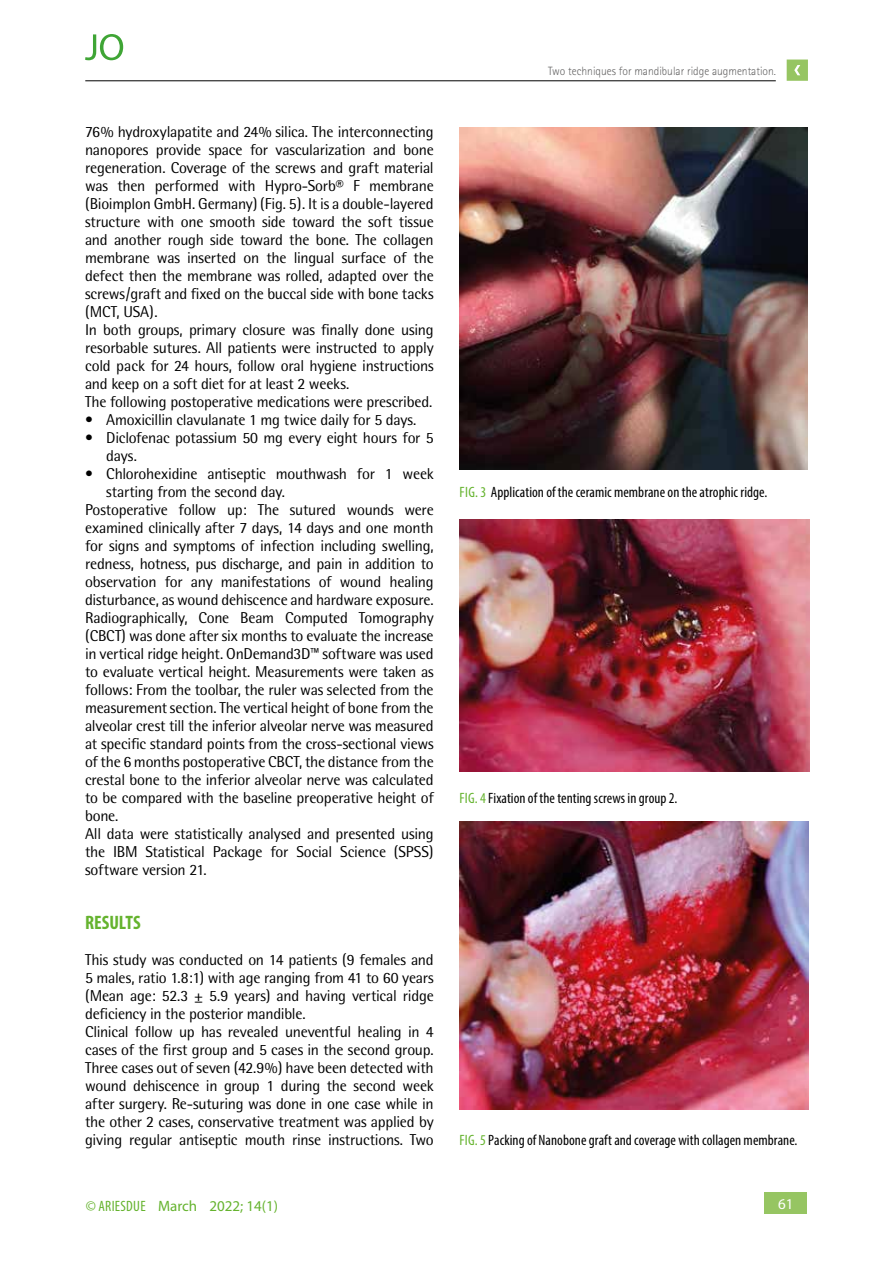
<style>
.page{position:relative;width:893px;height:1263px;background:#fff}
.page>*{position:absolute;margin:0;border:0;box-sizing:border-box;transform-origin:0 0}
.t1{font:700 condensed 19.5px "Myriad Pro";letter-spacing:-.005em;color:#65b32e}
.t2{font:15.75px/18px "Rotis Semi Sans";letter-spacing:-.015em;color:#000}
.t3{font:condensed 15px "Myriad Pro";letter-spacing:.005em;color:#000}
.t4{font:15px "Myriad Pro";color:#65b32e}
.t5{font:15px "Myriad Pro";color:#fff}
.t6{font:300 12px "Rotis Sans Serif";color:#646363;scale:.96 1}
.s1{font-stretch:condensed}
.s2{color:#65b32e}
</style>
<div class="page">
<div style="left:765px;top:1193px;width:42px;height:21px;background:#96c562"></div>
<svg style="left:787px;top:60px;width:21px;height:21px"></svg>
<hr style="left:85px;top:81px;width:691px;height:1px;background:#000">
<svg style="left:85px;top:34px;width:38px;height:26px"></svg>
<img style="left:459px;top:128px;width:349px;height:342px">
<img style="left:459px;top:519px;width:350px;height:252px">
<img style="left:459px;top:821px;width:350px;height:288px">
<p class="t2" style="left:85px;top:123px;width:350px">76% hydroxylapatite and 24% silica. The interconnecting nanopores provide space for vascularization and bone regeneration. Coverage of the screws and graft material was then performed with Hypro-Sorb® F membrane (Bioimplon GmbH. Germany) (Fig. 5). It is a double-layered structure with one smooth side toward the soft tissue and another rough side toward the bone. The collagen membrane was inserted on the lingual surface of the defect then the membrane was rolled, adapted over the screws/graft and fixed on the buccal side with bone tacks (MCT, USA).<br>In both groups, primary closure was finally done using resorbable sutures. All patients were instructed to apply cold pack for 24 hours, follow oral hygiene instructions and keep on a soft diet for at least 2 weeks.<br>The following postoperative medications were prescribed.</p>
<p class="t2" style="left:85px;top:411px;width:333px">• Amoxicillin clavulanate 1 mg twice daily for 5 days.</p>
<p class="t2" style="left:106px;top:429px;width:329px;text-indent:-21px">• Diclofenac potassium 50 mg every eight hours for 5 days.</p>
<p class="t2" style="left:85px;top:465px;width:350px">• Chlorohexidine antiseptic mouthwash for 1 week</p>
<p class="t2" style="left:106px;top:483px;width:180px">starting from the second day.</p>
<p class="t2" style="left:85px;top:501px;width:350px">Postoperative follow up: The sutured wounds were</p>
<p class="t2" style="left:85px;top:519px;width:350px">examined clinically after 7 days, 14 days and one month</p>
<p class="t2" style="left:85px;top:537px;width:350px">for signs and symptoms of infection including swelling,</p>
<p class="t2" style="left:85px;top:555px;width:350px">redness, hotness, pus discharge, and pain in addition to</p>
<p class="t2" style="left:85px;top:573px;width:350px">observation for any manifestations of wound healing</p>
<p class="t2" style="left:85px;top:591px;width:350px">disturbance, as wound dehiscence and hardware exposure.</p>
<p class="t2" style="left:85px;top:609px;width:350px">Radiographically, Cone Beam Computed Tomography</p>
<p class="t2" style="left:85px;top:627px;width:350px">(CBCT) was done after six months to evaluate the increase</p>
<p class="t2" style="left:85px;top:645px;width:350px">in vertical ridge height. OnDemand3D™ software was used</p>
<p class="t2" style="left:85px;top:663px;width:350px">to evaluate vertical height. Measurements were taken as</p>
<p class="t2" style="left:85px;top:681px;width:350px">follows: From the toolbar, the ruler was selected from the</p>
<p class="t2" style="left:85px;top:699px;width:350px">measurement section. The vertical height of bone from the</p>
<p class="t2" style="left:85px;top:717px;width:350px">alveolar crest till the inferior alveolar nerve was measured</p>
<p class="t2" style="left:85px;top:735px;width:350px">at specific standard points from the cross-sectional views</p>
<p class="t2" style="left:85px;top:753px;width:350px">of the 6 months postoperative CBCT, the distance from the</p>
<p class="t2" style="left:85px;top:771px;width:350px">crestal bone to the inferior alveolar nerve was calculated</p>
<p class="t2" style="left:85px;top:789px;width:350px">to be compared with the baseline preoperative height of</p>
<p class="t2" style="left:85px;top:807px;width:35px">bone.</p>
<p class="t2" style="left:85px;top:825px;width:350px">All data were statistically analysed and presented using</p>
<p class="t2" style="left:85px;top:843px;width:350px">the IBM Statistical Package for Social Science (SPSS)</p>
<p class="t2" style="left:85px;top:861px;width:123px">software version 21.</p>
<p class="t1" style="left:85px;top:910px;width:57px">RESULTS</p>
<p class="t2" style="left:85px;top:951px;width:350px">This study was conducted on 14 patients (9 females and 5 males, ratio 1.8:1) with age ranging from 41 to 60 years (Mean age: 52.3 ± 5.9 years) and having vertical ridge deficiency in the posterior mandible.<br>Clinical follow up has revealed uneventful healing in 4 cases of the first group and 5 cases in the second group.<br>Three cases out of seven (42.9%) have been detected with wound dehiscence in group 1 during the second week after surgery. Re-suturing was done in one case while in the other 2 cases, conservative treatment was applied by giving regular antiseptic mouth rinse instructions. Two</p>
<p class="t4" style="left:86px;top:1196px;width:194px"><span class="s1">© ARIESDUE</span> March 2022; 14(1)</p>
<p class="t6" style="left:548px;top:64px;width:239px">Two techniques for mandibular ridge augmentation.</p>
<p class="t3" style="left:460px;top:483px;width:309px"><span class="s2">FIG. 3</span> Application of the ceramic membrane on the atrophic ridge.</p>
<p class="t3" style="left:459px;top:789px;width:220px"><span class="s2">FIG. 4</span> Fixation of the tenting screws in group 2.</p>
<p class="t3" style="left:459px;top:1131px;width:340px"><span class="s2">FIG. 5</span> Packing of Nanobone graft and coverage with collagen membrane.</p>
<p class="t5" style="left:778px;top:1195px;width:17px">61</p>
</div>
